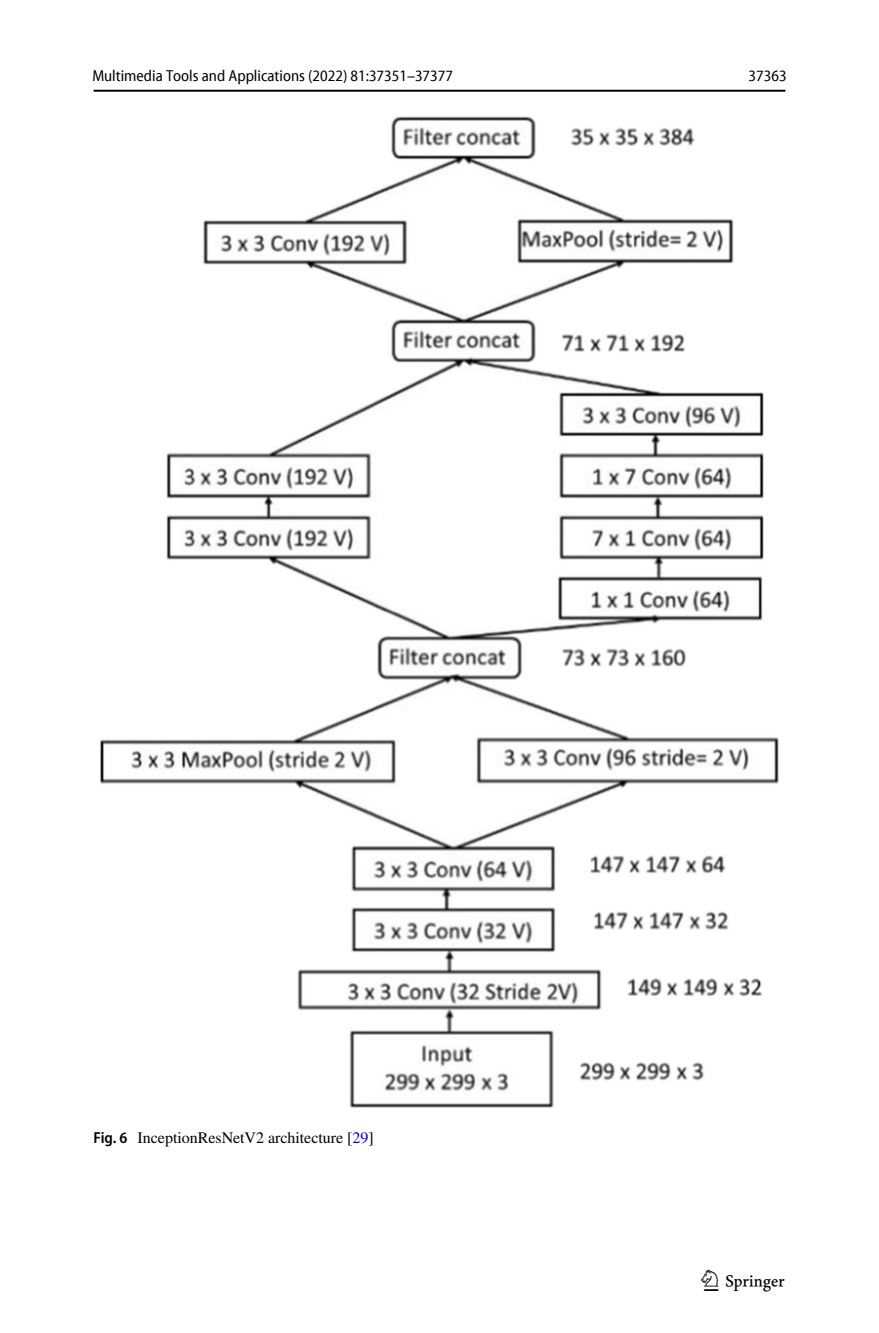
<style>
.page{position:relative;width:879px;height:1333px;background:#fff}
.page>*{position:absolute;margin:0;border:0;box-sizing:border-box;transform-origin:0 0}
.t1{font:30px "Springnew Regular 5";color:#000}
.t2{font:semi-condensed 16px "Myriad Pro Unic";color:#000}
.t3{font:16px "STIX";color:#000}
.s1{font-family:"Myriad Pro";font-weight:600;font-stretch:semi-condensed}
.s2{color:#00f}
</style>
<div class="page">
<hr style="left:94px;top:90px;width:691px;height:2px;background:#000">
<img style="left:100px;top:116px;width:679px;height:992px">
<p class="t2" style="left:92px;top:69px;width:362px">Multimedia Tools and Applications (2022) 81:37351–37377</p>
<p class="t2" style="left:748px;top:69px;width:39px">37363</p>
<p class="t3" style="left:94px;top:1126px;width:282px"><span class="s1">Fig. 6</span> InceptionResNetV2 architecture [<span class="s2">29</span>]</p>
<h1 class="t1" style="left:704px;top:1269px;width:83px">1 3</h1>
</div>
